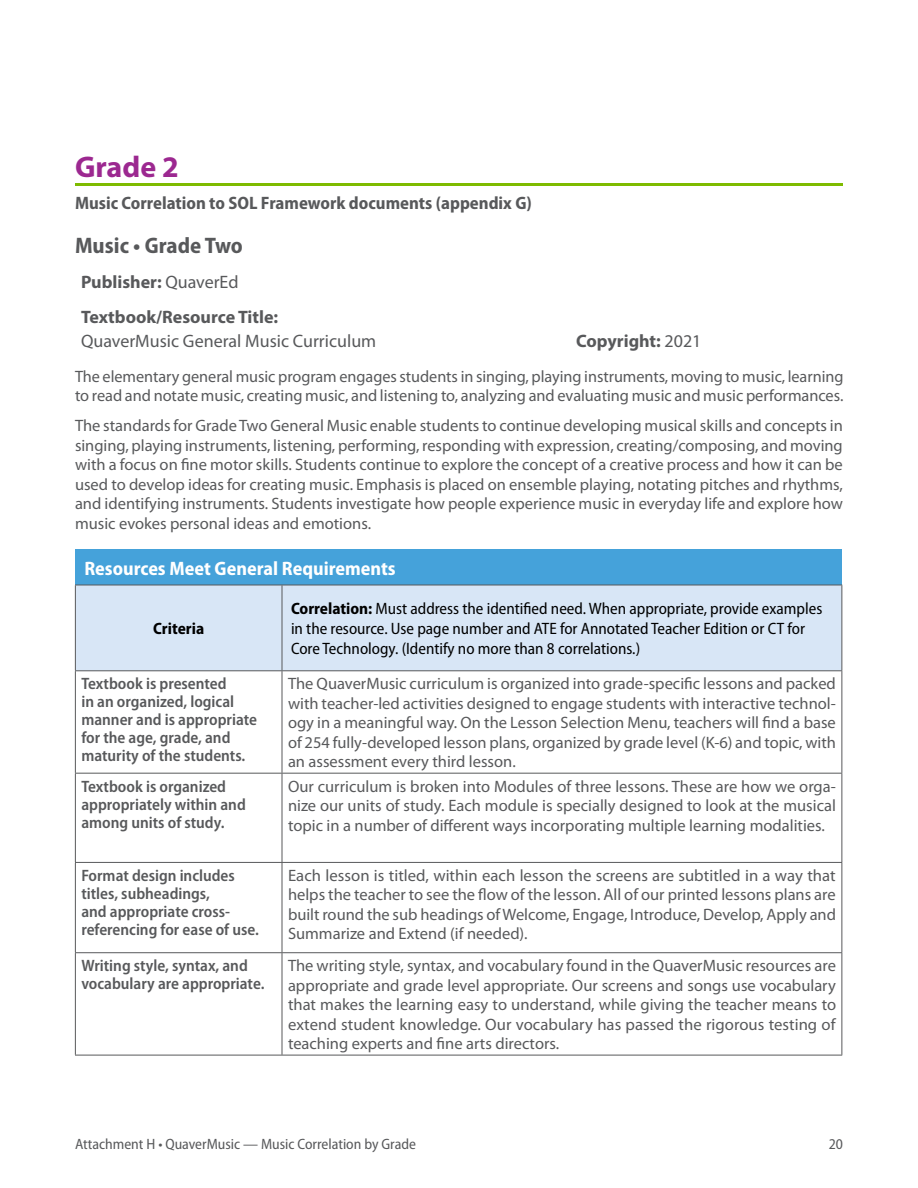
<style>
.page{position:relative;width:918px;height:1188px;background:#fff}
.page>*{position:absolute;margin:0;border:0;box-sizing:border-box;transform-origin:0 0}
.t1{font:700 30px "Myriad Pro";color:#9c2890}
.t2{font:700 semi-condensed 22.5px "Myriad Pro";color:#58595b}
.t3{font:700 semi-condensed 19.5px "Myriad Pro";color:#fff}
.t4{font:700 18px/35.2px "Myriad Pro";color:#58595b}
.t5{font:700 semi-condensed 18px "Myriad Pro";color:#58595b}
.t6{font:18px "Myriad Pro";color:#58595b}
.t7{font:16.5px/19.5px "Myriad Pro";color:#58595b;text-align:justify}
.t8{font:600 semi-condensed 16.5px/18px "Myriad Pro";color:#58595b}
.t9{font:semi-condensed 16.5px/19.8px "Myriad Pro";color:#000}
.t10{font:700 semi-condensed 16.5px "Myriad Pro";color:#000}
.t11{font:semi-condensed 15px "Myriad Pro";color:#58595b}
.s1{font-weight:400}
.s2{font-weight:700}
</style>
<div class="page">
<hr style="left:75px;top:183px;width:768px;height:3px;background:#7ebb00">
<div style="left:75px;top:550px;width:767px;height:35px;background:#45a2da"></div>
<div style="left:76px;top:586px;width:766px;height:84px;background:#d8e6f6"></div>
<hr style="left:75px;top:671px;width:1px;height:102px;background:#58595b">
<hr style="left:75px;top:774px;width:1px;height:88px;background:#58595b">
<hr style="left:75px;top:670px;width:207px;height:1px;background:#58595b">
<hr style="left:282px;top:670px;width:560px;height:1px;background:#58595b">
<hr style="left:282px;top:671px;width:1px;height:102px;background:#58595b">
<hr style="left:842px;top:671px;width:1px;height:102px;background:#58595b">
<hr style="left:282px;top:774px;width:1px;height:88px;background:#58595b">
<hr style="left:842px;top:774px;width:1px;height:88px;background:#58595b">
<hr style="left:75px;top:585px;width:207px;height:1px;background:#58595b">
<hr style="left:75px;top:585px;width:1px;height:85px;background:#58595b">
<hr style="left:282px;top:585px;width:560px;height:1px;background:#58595b">
<hr style="left:282px;top:585px;width:1px;height:85px;background:#58595b">
<hr style="left:842px;top:585px;width:1px;height:85px;background:#58595b">
<hr style="left:75px;top:773px;width:207px;height:1px;background:#58595b">
<hr style="left:282px;top:773px;width:560px;height:1px;background:#58595b">
<hr style="left:75px;top:863px;width:1px;height:89px;background:#58595b">
<hr style="left:75px;top:953px;width:1px;height:102px;background:#58595b">
<hr style="left:75px;top:862px;width:207px;height:1px;background:#58595b">
<hr style="left:282px;top:862px;width:560px;height:1px;background:#58595b">
<hr style="left:282px;top:863px;width:1px;height:89px;background:#58595b">
<hr style="left:842px;top:863px;width:1px;height:89px;background:#58595b">
<hr style="left:282px;top:953px;width:1px;height:102px;background:#58595b">
<hr style="left:842px;top:953px;width:1px;height:102px;background:#58595b">
<hr style="left:75px;top:952px;width:207px;height:1px;background:#58595b">
<hr style="left:282px;top:952px;width:560px;height:1px;background:#58595b">
<hr style="left:75px;top:1055px;width:207px;height:1px;background:#58595b">
<hr style="left:282px;top:1055px;width:560px;height:1px;background:#58595b">
<h1 class="t1" style="left:75px;top:147px;width:105px">Grade 2</h1>
<p class="t5" style="left:75px;top:191px;width:458px">Music Correlation to SOL Framework documents (appendix G)</p>
<h2 class="t2" style="left:75px;top:231px;width:169px">Music • Grade Two</h2>
<p class="t4" style="left:81px;top:264px;width:199px">Publisher: <span class="s1">QuaverEd<br></span>Textbook/Resource Title:</p>
<p class="t6" style="left:81px;top:330px;width:297px">QuaverMusic General Music Curriculum</p>
<p class="t4" style="left:576px;top:323px;width:127px">Copyright: <span class="s1">2021</span></p>
<p class="t7" style="left:75px;top:366px;width:770px">The elementary general music program engages students in singing, playing instruments, moving to music, learning to read and notate music, creating music, and listening to, analyzing and evaluating music and music performances.</p>
<p class="t7" style="left:75px;top:415px;width:770px">The standards for Grade Two General Music enable students to continue developing musical skills and concepts in singing, playing instruments, listening, performing, responding with expression, creating/composing, and moving with a focus on fine motor skills. Students continue to explore the concept of a creative process and how it can be used to develop ideas for creating music. Emphasis is placed on ensemble playing, notating pitches and rhythms, and identifying instruments. Students investigate how people experience music in everyday life and explore how music evokes personal ideas and emotions.</p>
<p class="t3" style="left:84px;top:555px;width:313px">Resources Meet General Requirements</p>
<p class="t10" style="left:153px;top:618px;width:53px">Criteria</p>
<p class="t9" style="left:291px;top:599px;width:533px"><span class="s2">Correlation:</span> Must address the identified need. When appropriate, provide examples in the resource. Use page number and ATE for Annotated Teacher Edition or CT for<br>Core Technology. (Identify no more than 8 correlations.)</p>
<p class="t8" style="left:81px;top:674px;width:177px">Textbook is presented<br>in an organized, logical manner and is appropriate for the age, grade, and maturity of the students.</p>
<p class="t7" style="left:288px;top:674px;width:549px">The QuaverMusic curriculum is organized into grade-specific lessons and packed with teacher-led activities designed to engage students with interactive technol&shy;ogy in a meaningful way. On the Lesson Selection Menu, teachers will find a base of 254 fully-developed lesson plans, organized by grade level (K-6) and topic, with an assessment every third lesson.</p>
<p class="t8" style="left:81px;top:777px;width:166px">Textbook is organized appropriately within and among units of study.</p>
<p class="t7" style="left:288px;top:776px;width:549px">Our curriculum is broken into Modules of three lessons. These are how we orga&shy;nize our units of study. Each module is specially designed to look at the musical topic in a number of different ways incorporating multiple learning modalities.</p>
<p class="t8" style="left:81px;top:866px;width:179px">Format design includes titles, subheadings,<br>and appropriate cross&shy;referencing for ease of use.</p>
<p class="t7" style="left:288px;top:865px;width:550px">Each lesson is titled, within each lesson the screens are subtitled in a way that helps the teacher to see the flow of the lesson. All of our printed lessons plans are built round the sub headings of Welcome, Engage, Introduce, Develop, Apply and Summarize and Extend (if needed).</p>
<p class="t8" style="left:81px;top:956px;width:185px">Writing style, syntax, and vocabulary are appropriate.</p>
<p class="t7" style="left:288px;top:956px;width:550px">The writing style, syntax, and vocabulary found in the QuaverMusic resources are appropriate and grade level appropriate. Our screens and songs use vocabulary that makes the learning easy to understand, while giving the teacher means to extend student knowledge. Our vocabulary has passed the rigorous testing of teaching experts and fine arts directors.</p>
<p class="t11" style="left:75px;top:1135px;width:343px">Attachment H • QuaverMusic — Music Correlation by Grade</p>
<p class="t11" style="left:829px;top:1135px;width:16px">20</p>
</div>
